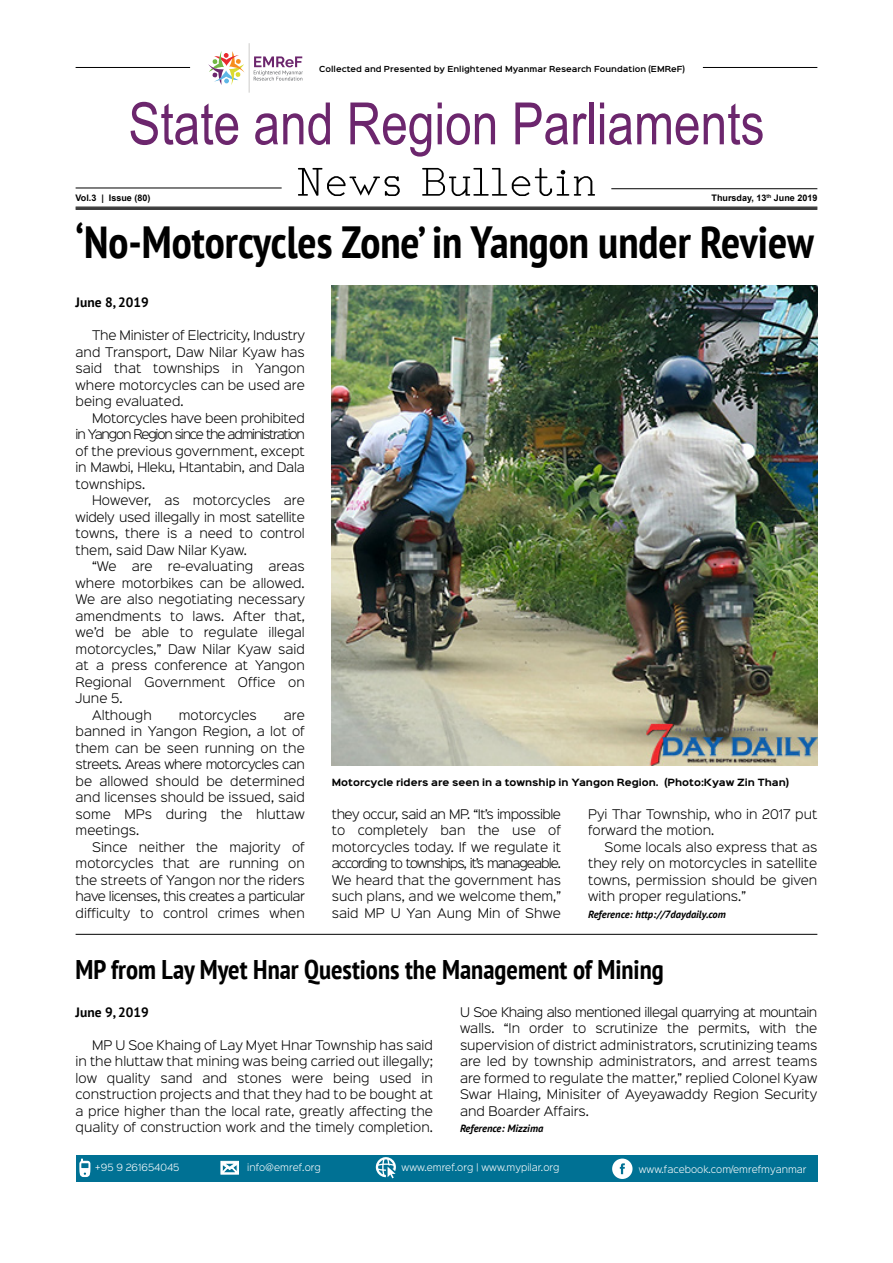
<style>
.page{position:relative;width:893px;height:1263px;background:#fff}
.page>*{position:absolute;margin:0;border:0;box-sizing:border-box;transform-origin:0 0}
.t1{font:58.35px "Arial Narrow";color:#6c266d}
.t2{font:700 condensed 45px "PT Sans";color:#000}
.t3{font:700 condensed 27px "PT Sans";color:#000}
.t4{font:700 13.5px "PT Sans";color:#000}
.t5{font:300 12px/16.5px "Sinkin Sans 300";color:#000;text-align:justify}
.t6{font:300 12px "Sinkin Sans 300";letter-spacing:-.02em;color:#000}
.t7{font:italic 700 10.5px "PT Sans";color:#000}
.t8{font:300 9px "Sinkin Sans 300";color:#fff}
.t9{font:700 9px "Sinkin Sans 700";color:#000}
.t10{font:700 9px "Arial";color:#000}
.t11{font:600 7.5px "Sinkin Sans 600";color:#000}
</style>
<div class="page">
<svg style="left:298px;top:168px;width:297px;height:28px"></svg>
<svg style="left:254px;top:56px;width:49px;height:25px"></svg>
<svg style="left:208px;top:51px;width:36px;height:34px"></svg>
<hr style="left:249px;top:43px;width:1px;height:50px;background:#cdcccb">
<hr style="left:76px;top:207px;width:741px;height:1px;background:#000">
<hr style="left:76px;top:208px;width:741px;height:1px;background:#000">
<hr style="left:76px;top:209px;width:741px;height:1px;background:#000">
<div style="left:76px;top:1155px;width:741px;height:27px;background:#007194"></div>
<svg style="left:376px;top:1157px;width:20px;height:21px"></svg>
<svg style="left:612px;top:1158px;width:20px;height:21px"></svg>
<hr style="left:76px;top:67px;width:114px;height:1px;background:#000">
<hr style="left:703px;top:67px;width:114px;height:1px;background:#000">
<hr style="left:76px;top:188px;width:206px;height:1px;background:#000">
<hr style="left:611px;top:188px;width:206px;height:1px;background:#000">
<svg style="left:79px;top:1158px;width:11px;height:19px"></svg>
<svg style="left:221px;top:1161px;width:18px;height:13px"></svg>
<img style="left:332px;top:286px;width:485px;height:479px">
<hr style="left:76px;top:934px;width:741px;height:1px;background:#000">
<p class="t11" style="left:319px;top:62px;width:367px">Collected and Presented by Enlightened Myanmar Research Foundation (EMReF)</p>
<h1 class="t1" style="left:128px;top:81px;width:637px">State and Region Parliaments</h1>
<p class="t10" style="left:76px;top:192px;width:76px">Vol.3 | Issue (80)</p>
<p class="t10" style="left:711px;top:192px;width:107px">Thursday, 13<sup>th</sup> June 2019</p>
<h2 class="t2" style="left:76px;top:213px;width:740px">‘No-Motorcycles Zone’ in Yangon under Review</h2>
<p class="t4" style="left:76px;top:293px;width:75px">June 8, 2019</p>
<p class="t5" style="left:76px;top:326px;width:231px;text-indent:16px">The Minister of Electricity, Industry and Transport, Daw Nilar Kyaw has said that townships in Yangon where motorcycles can be used are being evaluated.</p>
<p class="t5" style="left:76px;top:409px;width:231px;text-indent:16px">Motorcycles have been prohibited in Yangon Region since the administration of the previous government, except in Mawbi, Hleku, Htantabin, and Dala townships.</p>
<p class="t5" style="left:92px;top:491px;width:214px">However, as motorcycles are</p>
<p class="t6" style="left:76px;top:507px;width:231px">widely used illegally in most satellite</p>
<p class="t5" style="left:76px;top:524px;width:231px">towns, there is a need to control</p>
<p class="t5" style="left:76px;top:541px;width:173px">them, said Daw Nilar Kyaw.</p>
<p class="t5" style="left:92px;top:557px;width:26px">“We</p>
<p class="t5" style="left:132px;top:557px;width:22px">are</p>
<p class="t5" style="left:168px;top:557px;width:87px">re-evaluating</p>
<p class="t5" style="left:268px;top:557px;width:38px">areas</p>
<p class="t5" style="left:76px;top:574px;width:231px">where motorbikes can be allowed.</p>
<p class="t5" style="left:76px;top:590px;width:231px">We are also negotiating necessary</p>
<p class="t5" style="left:76px;top:607px;width:231px">amendments to laws. After that,</p>
<p class="t5" style="left:76px;top:623px;width:231px">we’d be able to regulate illegal</p>
<p class="t5" style="left:76px;top:640px;width:231px">motorcycles,” Daw Nilar Kyaw said</p>
<p class="t5" style="left:76px;top:656px;width:231px">at a press conference at Yangon</p>
<p class="t5" style="left:76px;top:673px;width:231px">Regional Government Office on</p>
<p class="t5" style="left:76px;top:689px;width:49px">June 5.</p>
<p class="t5" style="left:92px;top:706px;width:61px">Although</p>
<p class="t5" style="left:179px;top:706px;width:80px">motorcycles</p>
<p class="t5" style="left:76px;top:706px;width:231px;text-indent:208px">are banned in Yangon Region, a lot of them can be seen running on the streets. Areas where motorcycles can be allowed should be determined and licenses should be issued, said some MPs during the hluttaw meetings.</p>
<p class="t5" style="left:76px;top:838px;width:231px;text-indent:16px">Since neither the majority of motorcycles that are running on the streets of Yangon nor the riders have licenses, this creates a particular difficulty to control crimes when</p>
<p class="t9" style="left:332px;top:777px;width:459px">Motorcycle riders are seen in a township in Yangon Region. (Photo:Kyaw Zin Than)</p>
<p class="t5" style="left:332px;top:805px;width:231px">they occur, said an MP. “It’s impossible to completely ban the use of motorcycles today. If we regulate it according to townships, it’s manageable.<br>We heard that the government has such plans, and we welcome them,” said MP U Yan Aung Min of Shwe</p>
<p class="t5" style="left:588px;top:805px;width:231px">Pyi Thar Township, who in 2017 put forward the motion.</p>
<p class="t5" style="left:588px;top:838px;width:231px;text-indent:16px">Some locals also express that as they rely on motorcycles in satellite towns, permission should be given with proper regulations.”</p>
<p class="t7" style="left:588px;top:907px;width:139px">Reference: http://7daydaily.com</p>
<h3 class="t3" style="left:76px;top:951px;width:590px">MP from Lay Myet Hnar Questions the Management of Mining</h3>
<p class="t4" style="left:76px;top:1003px;width:75px">June 9, 2019</p>
<p class="t5" style="left:76px;top:1036px;width:359px;text-indent:16px">MP U Soe Khaing of Lay Myet Hnar Township has said in the hluttaw that mining was being carried out illegally; low quality sand and stones were being used in construction projects and that they had to be bought at a price higher than the local rate, greatly affecting the quality of construction work and the timely completion.</p>
<p class="t5" style="left:460px;top:1003px;width:359px">U Soe Khaing also mentioned illegal quarrying at mountain walls. “In order to scrutinize the permits, with the supervision of district administrators, scrutinizing teams are led by township administrators, and arrest teams are formed to regulate the matter,” replied Colonel Kyaw Swar Hlaing, Minisiter of Ayeyawaddy Region Security and Boarder Affairs.</p>
<p class="t7" style="left:460px;top:1122px;width:85px">Reference: Mizzima</p>
<p class="t8" style="left:95px;top:1160px;width:86px">+95 9 261654045</p>
<p class="t8" style="left:247px;top:1160px;width:75px">info@emref.org</p>
<p class="t8" style="left:402px;top:1160px;width:159px">www.emref.org | www.mypilar.org</p>
<p class="t8" style="left:639px;top:1162px;width:169px">www.facebook.com/emrefmyanmar</p>
</div>
